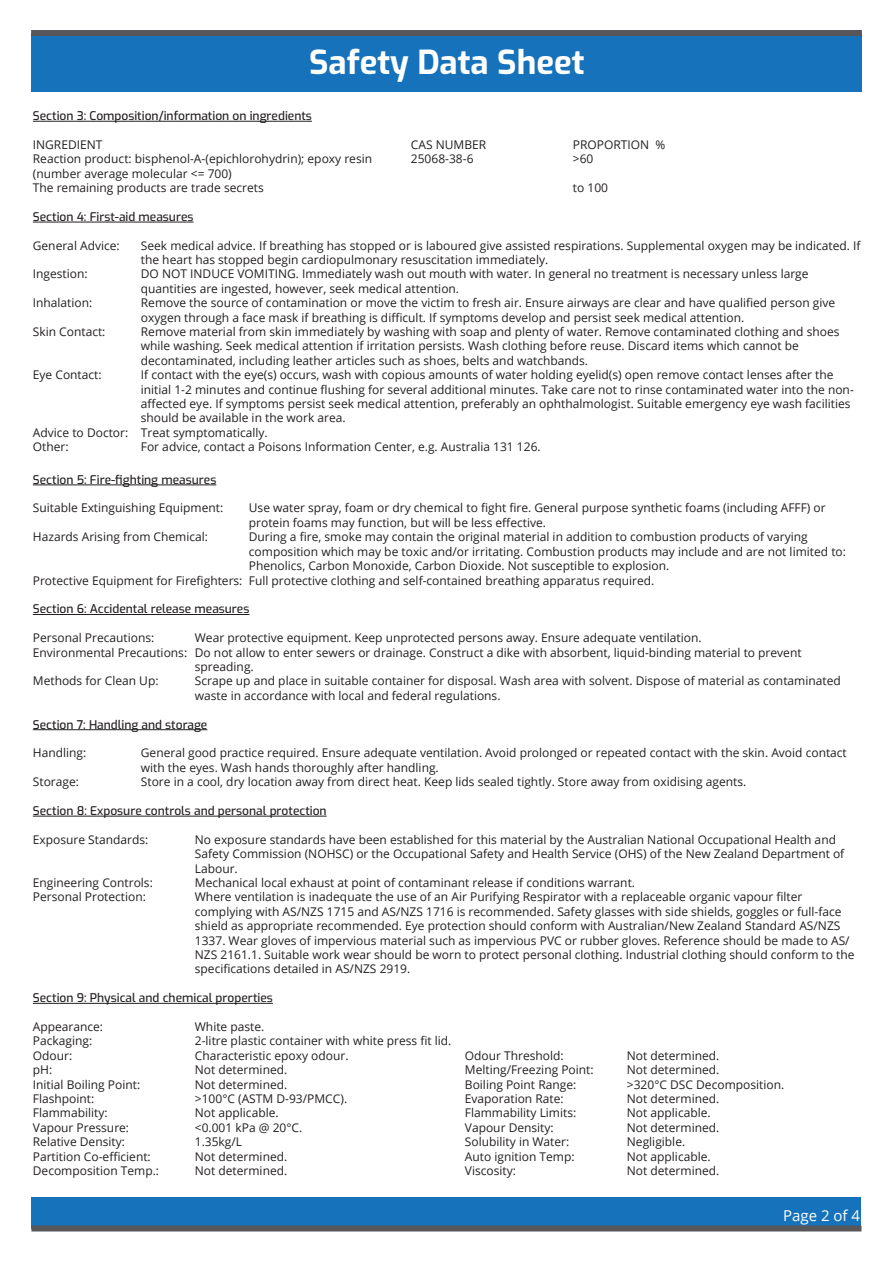
<style>
.page{position:relative;width:893px;height:1263px;background:#fff}
.page>*{position:absolute;margin:0;border:0;box-sizing:border-box;transform-origin:0 0}
.t1{font:700 33px "Exo";color:#fff}
.t2{font:15px "Open Sans";color:#fff}
.t3{font:12px/14.4px "Open Sans";color:#231f20}
.t4{font:500 12px "Exo";color:#231f20}
</style>
<div class="page">
<div style="left:31px;top:33px;width:830px;height:58px;background:#1672ba"></div>
<div style="left:31px;top:30px;width:831px;height:6px;background:#56565b"></div>
<div style="left:32px;top:1197px;width:829px;height:31px;background:#1672ba"></div>
<div style="left:31px;top:1225px;width:830px;height:6px;background:#56565b"></div>
<hr style="left:33px;top:121px;width:279px;height:1px;background:#231f20">
<hr style="left:33px;top:222px;width:161px;height:1px;background:#231f20">
<hr style="left:33px;top:485px;width:183px;height:1px;background:#231f20">
<hr style="left:33px;top:614px;width:216px;height:1px;background:#231f20">
<hr style="left:33px;top:729px;width:174px;height:1px;background:#231f20">
<hr style="left:33px;top:816px;width:294px;height:1px;background:#231f20">
<hr style="left:33px;top:1003px;width:240px;height:1px;background:#231f20">
<h1 class="t1" style="left:309px;top:38px;width:277px">Safety Data Sheet</h1>
<p class="t4" style="left:33px;top:107px;width:281px">Section 3: Composition/information on ingredients</p>
<p class="t3" style="left:33px;top:137px;width:71px">INGREDIENT</p>
<p class="t3" style="left:411px;top:137px;width:77px">CAS NUMBER</p>
<p class="t3" style="left:573px;top:137px;width:94px">PROPORTION %</p>
<p class="t3" style="left:33px;top:151px;width:341px">Reaction product: bisphenol-A-(epichlorohydrin); epoxy resin</p>
<p class="t3" style="left:411px;top:151px;width:64px">25068-38-6</p>
<p class="t3" style="left:573px;top:151px;width:22px">&gt;60</p>
<p class="t3" style="left:33px;top:166px;width:233px">(number average molecular &lt;= 700)<br>The remaining products are trade secrets</p>
<p class="t3" style="left:573px;top:180px;width:37px">to 100</p>
<p class="t4" style="left:33px;top:208px;width:162px">Section 4: First-aid measures</p>
<p class="t3" style="left:33px;top:238px;width:88px">General Advice:</p>
<p class="t3" style="left:141px;top:238px;width:721px">Seek medical advice. If breathing has stopped or is laboured give assisted respirations. Supplemental oxygen may be indicated. If the heart has stopped begin cardiopulmonary resuscitation immediately.</p>
<p class="t3" style="left:33px;top:267px;width:56px">Ingestion:</p>
<p class="t3" style="left:141px;top:267px;width:669px">DO NOT INDUCE VOMITING. Immediately wash out mouth with water. In general no treatment is necessary unless large quantities are ingested, however, seek medical attention.</p>
<p class="t3" style="left:33px;top:295px;width:61px">Inhalation:</p>
<p class="t3" style="left:141px;top:295px;width:696px">Remove the source of contamination or move the victim to fresh air. Ensure airways are clear and have qualified person give oxygen through a face mask if breathing is difficult. If symptoms develop and persist seek medical attention.</p>
<p class="t3" style="left:33px;top:324px;width:74px">Skin Contact:</p>
<p class="t3" style="left:141px;top:324px;width:700px">Remove material from skin immediately by washing with soap and plenty of water. Remove contaminated clothing and shoes while washing. Seek medical attention if irritation persists. Wash clothing before reuse. Discard items which cannot be decontaminated, including leather articles such as shoes, belts and watchbands.</p>
<p class="t3" style="left:33px;top:367px;width:70px">Eye Contact:</p>
<p class="t3" style="left:141px;top:367px;width:694px">If contact with the eye(s) occurs, wash with copious amounts of water holding eyelid(s) open remove contact lenses after the</p>
<p class="t3" style="left:141px;top:382px;width:714px">initial 1-2 minutes and continue flushing for several additional minutes. Take care not to rinse contaminated water into the non-</p>
<p class="t3" style="left:141px;top:396px;width:711px">affected eye. If symptoms persist seek medical attention, preferably an ophthalmologist. Suitable emergency eye wash facilities</p>
<p class="t3" style="left:141px;top:411px;width:206px">should be available in the work area.</p>
<p class="t3" style="left:33px;top:425px;width:236px">Advice to Doctor: Treat symptomatically.</p>
<p class="t3" style="left:33px;top:439px;width:37px">Other:</p>
<p class="t3" style="left:141px;top:439px;width:401px">For advice, contact a Poisons Information Center, e.g. Australia 131 126.</p>
<p class="t4" style="left:33px;top:471px;width:185px">Section 5: Fire-fighting measures</p>
<p class="t3" style="left:33px;top:501px;width:192px">Suitable Extinguishing Equipment:</p>
<p class="t3" style="left:249px;top:501px;width:578px">Use water spray, foam or dry chemical to fight fire. General purpose synthetic foams (including AFFF) or protein foams may function, but will be less effective.</p>
<p class="t3" style="left:33px;top:529px;width:177px">Hazards Arising from Chemical:</p>
<p class="t3" style="left:249px;top:529px;width:560px">During a fire, smoke may contain the original material in addition to combustion products of varying</p>
<p class="t3" style="left:249px;top:544px;width:599px">composition which may be toxic and/or irritating. Combustion products may include and are not limited to:</p>
<p class="t3" style="left:249px;top:558px;width:422px">Phenolics, Carbon Monoxide, Carbon Dioxide. Not susceptible to explosion.</p>
<p class="t3" style="left:33px;top:573px;width:623px">Protective Equipment for Firefighters: Full protective clothing and self-contained breathing apparatus required.</p>
<p class="t4" style="left:33px;top:600px;width:218px">Section 6: Accidental release measures</p>
<p class="t3" style="left:33px;top:630px;width:123px">Personal Precautions:</p>
<p class="t3" style="left:195px;top:630px;width:508px">Wear protective equipment. Keep unprotected persons away. Ensure adequate ventilation.</p>
<p class="t3" style="left:33px;top:645px;width:770px">Environmental Precautions: Do not allow to enter sewers or drainage. Construct a dike with absorbent, liquid-binding material to prevent</p>
<p class="t3" style="left:195px;top:659px;width:60px">spreading.</p>
<p class="t3" style="left:33px;top:673px;width:127px">Methods for Clean Up:</p>
<p class="t3" style="left:195px;top:673px;width:647px">Scrape up and place in suitable container for disposal. Wash area with solvent. Dispose of material as contaminated waste in accordance with local and federal regulations.</p>
<p class="t4" style="left:33px;top:715px;width:176px">Section 7: Handling and storage</p>
<p class="t3" style="left:33px;top:745px;width:55px">Handling:</p>
<p class="t3" style="left:141px;top:745px;width:707px">General good practice required. Ensure adequate ventilation. Avoid prolonged or repeated contact with the skin. Avoid contact with the eyes. Wash hands thoroughly after handling.</p>
<p class="t3" style="left:33px;top:774px;width:48px">Storage:</p>
<p class="t3" style="left:141px;top:774px;width:607px">Store in a cool, dry location away from direct heat. Keep lids sealed tightly. Store away from oxidising agents.</p>
<p class="t4" style="left:33px;top:802px;width:295px">Section 8: Exposure controls and personal protection</p>
<p class="t3" style="left:33px;top:832px;width:117px">Exposure Standards:</p>
<p class="t3" style="left:195px;top:832px;width:651px">No exposure standards have been established for this material by the Australian National Occupational Health and<br>Safety Commission (NOHSC) or the Occupational Safety and Health Service (OHS) of the New Zealand Department of<br>Labour.</p>
<p class="t3" style="left:33px;top:875px;width:122px">Engineering Controls:</p>
<p class="t3" style="left:195px;top:875px;width:442px">Mechanical local exhaust at point of contaminant release if conditions warrant.</p>
<p class="t3" style="left:33px;top:889px;width:115px">Personal Protection:</p>
<p class="t3" style="left:195px;top:889px;width:661px">Where ventilation is inadequate the use of an Air Purifying Respirator with a replaceable organic vapour filter complying with AS/NZS 1715 and AS/NZS 1716 is recommended. Safety glasses with side shields, goggles or full-face shield as appropriate recommended. Eye protection should conform with Australian/New Zealand Standard AS/NZS 1337. Wear gloves of impervious material such as impervious PVC or rubber gloves. Reference should be made to AS/ NZS 2161.1. Suitable work wear should be worn to protect personal clothing. Industrial clothing should conform to the specifications detailed in AS/NZS 2919.</p>
<p class="t4" style="left:33px;top:989px;width:242px">Section 9: Physical and chemical properties</p>
<p class="t3" style="left:33px;top:1019px;width:72px">Appearance:</p>
<p class="t3" style="left:195px;top:1019px;width:71px">White paste.</p>
<p class="t3" style="left:33px;top:1033px;width:61px">Packaging:</p>
<p class="t3" style="left:195px;top:1033px;width:258px">2-litre plastic container with white press fit lid.</p>
<p class="t3" style="left:33px;top:1048px;width:41px">Odour:</p>
<p class="t3" style="left:195px;top:1048px;width:155px">Characteristic epoxy odour.</p>
<p class="t3" style="left:465px;top:1048px;width:100px">Odour Threshold:</p>
<p class="t3" style="left:627px;top:1048px;width:94px">Not determined.</p>
<p class="t3" style="left:33px;top:1062px;width:21px">pH:</p>
<p class="t3" style="left:195px;top:1062px;width:94px">Not determined.</p>
<p class="t3" style="left:465px;top:1062px;width:130px">Melting/Freezing Point:</p>
<p class="t3" style="left:627px;top:1062px;width:94px">Not determined.</p>
<p class="t3" style="left:33px;top:1077px;width:109px">Initial Boiling Point:</p>
<p class="t3" style="left:195px;top:1077px;width:94px">Not determined.</p>
<p class="t3" style="left:465px;top:1077px;width:113px">Boiling Point Range:</p>
<p class="t3" style="left:627px;top:1077px;width:159px">&gt;320°C DSC Decomposition.</p>
<p class="t3" style="left:33px;top:1091px;width:63px">Flashpoint:</p>
<p class="t3" style="left:195px;top:1091px;width:154px">&gt;100°C (ASTM D-93/PMCC).</p>
<p class="t3" style="left:465px;top:1091px;width:100px">Evaporation Rate:</p>
<p class="t3" style="left:627px;top:1091px;width:94px">Not determined.</p>
<p class="t3" style="left:33px;top:1105px;width:76px">Flammability:</p>
<p class="t3" style="left:195px;top:1105px;width:85px">Not applicable.</p>
<p class="t3" style="left:465px;top:1105px;width:113px">Flammability Limits:</p>
<p class="t3" style="left:627px;top:1105px;width:85px">Not applicable.</p>
<p class="t3" style="left:33px;top:1120px;width:98px">Vapour Pressure:</p>
<p class="t3" style="left:195px;top:1120px;width:109px">&lt;0.001 kPa @ 20°C.</p>
<p class="t3" style="left:465px;top:1120px;width:90px">Vapour Density:</p>
<p class="t3" style="left:627px;top:1120px;width:94px">Not determined.</p>
<p class="t3" style="left:33px;top:1134px;width:94px">Relative Density:</p>
<p class="t3" style="left:195px;top:1134px;width:49px">1.35kg/L</p>
<p class="t3" style="left:465px;top:1134px;width:106px">Solubility in Water:</p>
<p class="t3" style="left:627px;top:1134px;width:60px">Negligible.</p>
<p class="t3" style="left:33px;top:1149px;width:119px">Partition Co-efficient:</p>
<p class="t3" style="left:195px;top:1149px;width:94px">Not determined.</p>
<p class="t3" style="left:465px;top:1149px;width:111px">Auto ignition Temp:</p>
<p class="t3" style="left:627px;top:1149px;width:85px">Not applicable.</p>
<p class="t3" style="left:33px;top:1163px;width:128px">Decomposition Temp.:</p>
<p class="t3" style="left:195px;top:1163px;width:94px">Not determined.</p>
<p class="t3" style="left:465px;top:1163px;width:53px">Viscosity:</p>
<p class="t3" style="left:627px;top:1163px;width:94px">Not determined.</p>
<p class="t2" style="left:783px;top:1205px;width:79px">Page 2 of 4</p>
</div>
